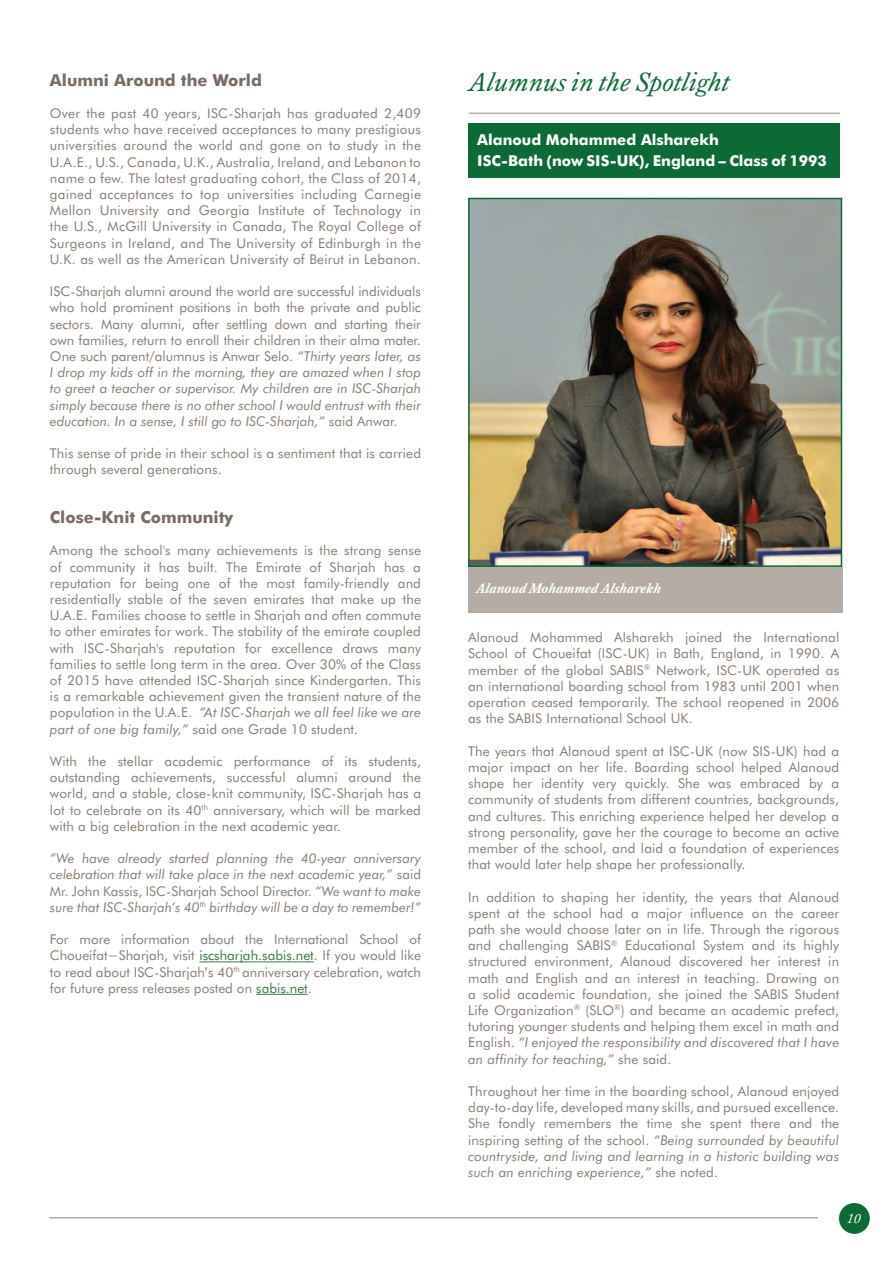
<style>
.page{position:relative;width:893px;height:1263px;background:#fff}
.page>*{position:absolute;margin:0;border:0;box-sizing:border-box;transform-origin:0 0}
.t1{font:italic 27px "Kings Caslon";color:#0d6a37}
.t2{font:700 16.5px "Futura BT";color:#7a6d65}
.t3{font:700 15px/21px "Futura BT";color:#fff}
.t4{font:italic 700 14.25px "Kings Caslon";color:#fff}
.t5{font:13.5px/16.2px "Futura BT";letter-spacing:.01em;color:#897d75;text-align:justify}
.t6{font:italic 13.5px/16.2px "Futura BT";color:#897d75;text-align:justify}
.t7{font:italic 13.5px "Kings Caslon";color:#fff}
.s1{font-style:italic}
.s2{font-style:normal}
.s3{color:#397847}
</style>
<div class="page">
<div style="left:839px;top:1203px;width:31px;height:31px;background:#0d6a37;border-radius:50%"></div>
<hr style="left:49px;top:1217px;width:769px;height:1px;background:#b5ada5">
<hr style="left:199px;top:961px;width:115px;height:1px;background:#397847">
<hr style="left:256px;top:994px;width:52px;height:1px;background:#397847">
<img style="left:471px;top:201px;width:368px;height:363px">
<div style="left:468px;top:198px;width:374px;height:369px;border:2px solid #0d6a37"></div>
<div style="left:468px;top:567px;width:374px;height:45px;background:#b5ada5"></div>
<div style="left:469px;top:123px;width:371px;height:54px;background:#0d6a37"></div>
<hr style="left:469px;top:113px;width:371px;height:1px;background:#b5ada5">
<p class="t2" style="left:50px;top:70px;width:213px">Alumni Around the World</p>
<p class="t5" style="left:50px;top:105px;width:373px">Over the past 40 years, ISC-Sharjah has graduated 2,409 students who have received acceptances to many prestigious universities around the world and gone on to study in the U.A.E., U.S., Canada, U.K., Australia, Ireland, and Lebanon to name a few. The latest graduating cohort, the Class of 2014, gained acceptances to top universities including Carnegie Mellon University and Georgia Institute of Technology in the U.S., McGill University in Canada, The Royal College of Surgeons in Ireland, and The University of Edinburgh in the U.K. as well as the American University of Beirut in Lebanon.</p>
<p class="t5" style="left:50px;top:283px;width:373px">ISC-Sharjah alumni around the world are successful individuals who hold prominent positions in both the private and public sectors. Many alumni, after settling down and starting their own families, return to enroll their children in their alma mater.<br>One such parent/alumnus is Anwar Selo. <span class="s1">“Thirty years later, as I drop my kids off in the morning, they are amazed when I stop to greet a teacher or supervisor. My children are in ISC-Sharjah simply because there is no other school I would entrust with their education. In a sense, I still go to ISC-Sharjah,”</span> said Anwar.</p>
<p class="t5" style="left:50px;top:445px;width:373px">This sense of pride in their school is a sentiment that is carried through several generations.</p>
<p class="t2" style="left:50px;top:507px;width:185px">Close-Knit Community</p>
<p class="t5" style="left:50px;top:542px;width:373px">Among the school's many achievements is the strong sense of community it has built. The Emirate of Sharjah has a reputation for being one of the most family-friendly and residentially stable of the seven emirates that make up the U.A.E. Families choose to settle in Sharjah and often commute to other emirates for work. The stability of the emirate coupled with ISC-Sharjah's reputation for excellence draws many families to settle long term in the area. Over 30% of the Class of 2015 have attended ISC-Sharjah since Kindergarten. This is a remarkable achievement given the transient nature of the population in the U.A.E. <span class="s1">“At ISC-Sharjah we all feel like we are part of one big family,”</span> said one Grade 10 student.</p>
<p class="t5" style="left:50px;top:753px;width:373px">With the stellar academic performance of its students, outstanding achievements, successful alumni around the world, and a stable, close-knit community, ISC-Sharjah has a lot to celebrate on its 40<sup>th</sup> anniversary, which will be marked with a big celebration in the next academic year.</p>
<p class="t6" style="left:50px;top:850px;width:373px">“We have already started planning the 40-year anniversary celebration that will take place in the next academic year,” <span class="s2">said Mr. John Kassis, ISC-Sharjah School Director.</span> “We want to make sure that ISC-Sharjah’s 40<sup>th</sup> birthday will be a day to remember!”</p>
<p class="t5" style="left:50px;top:931px;width:373px">For more information about the International School of Choueifat−Sharjah, visit <span class="s3">iscsharjah.sabis.net</span>. If you would like to read about ISC-Sharjah’s 40<sup>th</sup> anniversary celebration, watch for future press releases posted on <span class="s3">sabis.net</span>.</p>
<p class="t1" style="left:469px;top:66px;width:262px">Alumnus in the Spotlight</p>
<p class="t3" style="left:477px;top:129px;width:351px">Alanoud Mohammed Alsharekh<br>ISC-Bath (now SIS-UK), England – Class of 1993</p>
<p class="t4" style="left:476px;top:580px;width:187px">Alanoud Mohammed Alsharekh</p>
<p class="t5" style="left:468px;top:629px;width:373px">Alanoud Mohammed Alsharekh joined the International School of Choueifat (ISC-UK) in Bath, England, in 1990. A member of the global SABIS<sup>®</sup> Network, ISC-UK operated as an international boarding school from 1983 until 2001 when operation ceased temporarily. The school reopened in 2006 as the SABIS International School UK.</p>
<p class="t5" style="left:468px;top:743px;width:373px">The years that Alanoud spent at ISC-UK (now SIS-UK) had a major impact on her life. Boarding school helped Alanoud shape her identity very quickly. She was embraced by a community of students from different countries, backgrounds, and cultures. This enriching experience helped her develop a strong personality, gave her the courage to become an active member of the school, and laid a foundation of experiences that would later help shape her professionally.</p>
<p class="t5" style="left:468px;top:888px;width:373px">In addition to shaping her identity, the years that Alanoud spent at the school had a major influence on the career path she would choose later on in life. Through the rigorous and challenging SABIS<sup>®</sup> Educational System and its highly structured environment, Alanoud discovered her interest in math and English and an interest in teaching. Drawing on a solid academic foundation, she joined the SABIS Student Life Organization<sup>®</sup> (SLO<sup>®</sup>) and became an academic prefect, tutoring younger students and helping them excel in math and English. <span class="s1">“I enjoyed the responsibility and discovered that I have an affinity for teaching,”</span> she said.</p>
<p class="t5" style="left:468px;top:1083px;width:373px">Throughout her time in the boarding school, Alanoud enjoyed day-to-day life, developed many skills, and pursued excellence.<br>She fondly remembers the time she spent there and the inspiring setting of the school. <span class="s1">“Being surrounded by beautiful countryside, and living and learning in a historic building was such an enriching experience,”</span> she noted.</p>
<p class="t7" style="left:847px;top:1210px;width:15px">10</p>
</div>
